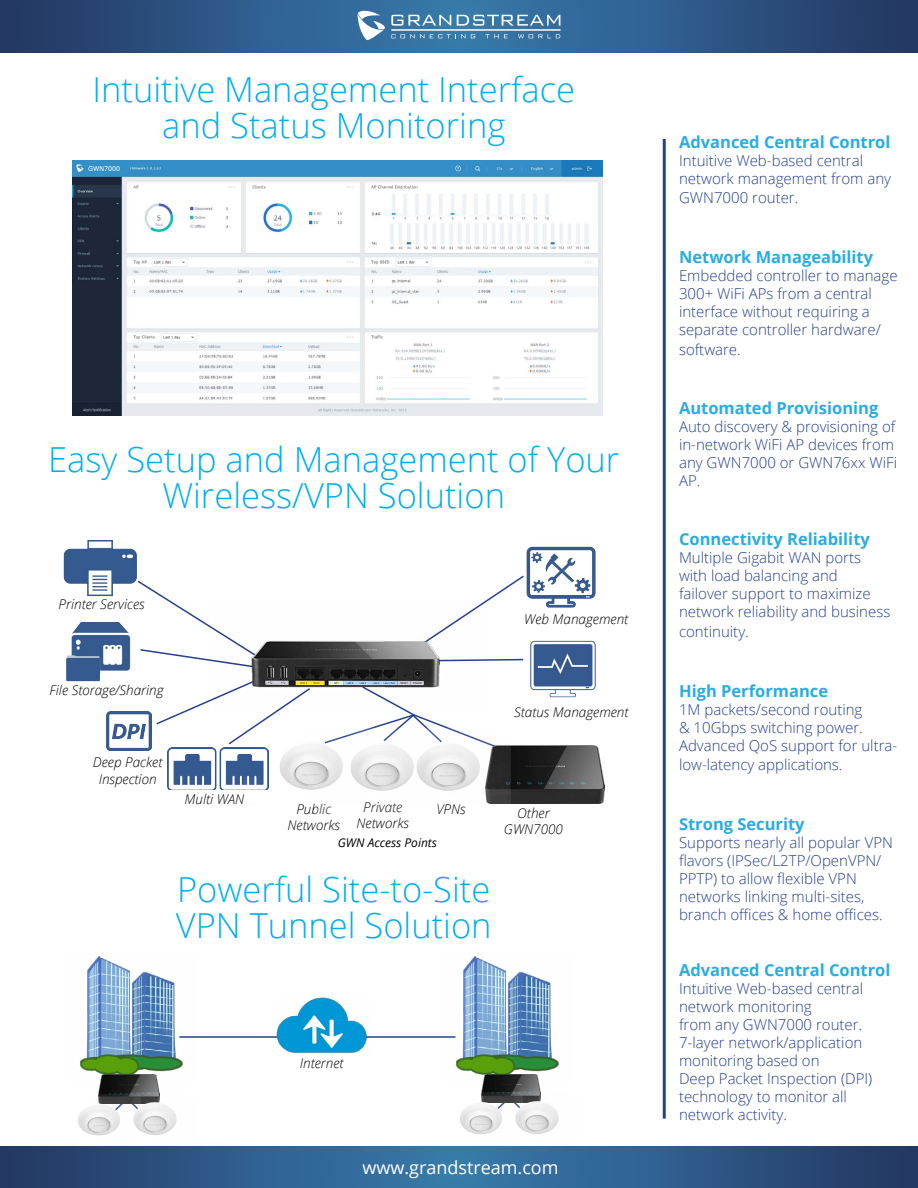
<style>
.page{position:relative;width:918px;height:1188px;background:#fff}
.page>*{position:absolute;margin:0;border:0;box-sizing:border-box;transform-origin:0 0}
.t1{font:300 34.5px/36px "Open Sans";color:#00aeef;text-align:center}
.t2{font:18px "Open Sans";color:#fff}
.t3{font:700 16.5px "Open Sans";color:#2aace2}
.t4{font:300 15px/18px "Open Sans";color:#25408f}
.t5{font:italic 300 13.5px/16.2px "Open Sans";color:#000;text-align:center}
.t6{font:italic 12px "Open Sans";color:#000}
</style>
<div class="page">
<svg style="left:0;top:0;width:918px;height:52px;background:#2e5786"></svg>
<svg style="left:0;top:1146px;width:918px;height:42px;background:#2d5988"></svg>
<svg style="left:357px;top:11px;width:28px;height:29px"></svg>
<svg style="left:391px;top:15px;width:60px;height:11px"></svg>
<svg style="left:457px;top:15px;width:103px;height:11px"></svg>
<svg style="left:391px;top:34px;width:33px;height:4px"></svg>
<svg style="left:430px;top:34px;width:45px;height:4px"></svg>
<svg style="left:486px;top:34px;width:22px;height:4px"></svg>
<svg style="left:518px;top:34px;width:42px;height:4px"></svg>
<hr style="left:391px;top:30px;width:170px;height:1px;background:#fff">
<hr style="left:179px;top:1036px;width:132px;height:2px;background:#25408f">
<div style="left:663px;top:139px;width:3px;height:980px;border:2px solid #25408f"></div>
<img style="left:73px;top:160px;width:530px;height:256px">
<img style="left:80px;top:956px;width:117px;height:118px">
<hr style="left:353px;top:1036px;width:102px;height:2px;background:#25408f">
<img style="left:445px;top:956px;width:114px;height:119px">
<img style="left:276px;top:997px;width:95px;height:56px">
<img style="left:482px;top:1074px;width:58px;height:19px">
<img style="left:460px;top:1093px;width:32px;height:41px">
<img style="left:492px;top:1092px;width:67px;height:42px">
<img style="left:99px;top:1074px;width:60px;height:20px">
<img style="left:78px;top:1094px;width:32px;height:42px">
<img style="left:110px;top:1093px;width:67px;height:42px">
<svg style="left:486px;top:575px;width:38px;height:27px"></svg>
<svg style="left:486px;top:658px;width:38px;height:3px"></svg>
<img style="left:530px;top:640px;width:66px;height:58px">
<img style="left:526px;top:546px;width:70px;height:62px">
<img style="left:167px;top:747px;width:78px;height:42px">
<img style="left:63px;top:540px;width:74px;height:57px">
<img style="left:66px;top:622px;width:65px;height:60px">
<svg style="left:136px;top:579px;width:141px;height:167px"></svg>
<img style="left:510px;top:746px;width:94px;height:57px">
<svg style="left:373px;top:712px;width:79px;height:17px"></svg>
<img style="left:215px;top:600px;width:271px;height:112px">
<img style="left:245px;top:727px;width:128px;height:63px">
<img style="left:315px;top:729px;width:67px;height:62px">
<img style="left:382px;top:729px;width:128px;height:75px">
<img style="left:106px;top:712px;width:45px;height:39px">
<h1 class="t1" style="left:92px;top:71px;width:484px">Intuitive Management Interface and Status Monitoring</h1>
<h1 class="t1" style="left:48px;top:441px;width:573px">Easy Setup and Management of Your<br>Wireless/VPN Solution</h1>
<p class="t5" style="left:59px;top:596px;width:88px">Printer Services</p>
<p class="t5" style="left:524px;top:611px;width:106px">Web Management</p>
<p class="t5" style="left:49px;top:681px;width:116px">File Storage/Sharing</p>
<p class="t5" style="left:514px;top:703px;width:116px">Status Management</p>
<p class="t5" style="left:93px;top:754px;width:71px">Deep Packet<br>Inspection</p>
<p class="t5" style="left:185px;top:790px;width:61px">Multi WAN</p>
<p class="t5" style="left:288px;top:800px;width:54px">Public<br>Networks</p>
<p class="t5" style="left:357px;top:799px;width:54px">Private<br>Networks</p>
<p class="t5" style="left:437px;top:800px;width:31px">VPNs</p>
<p class="t5" style="left:504px;top:804px;width:61px">Other<br>GWN7000</p>
<p class="t6" style="left:338px;top:835px;width:101px">GWN Access Points</p>
<h1 class="t1" style="left:176px;top:871px;width:317px;text-align:left">Powerful Site-to-Site<br>VPN Tunnel Solution</h1>
<p class="t5" style="left:300px;top:1054px;width:45px">Internet</p>
<p class="t2" style="left:362px;top:1155px;width:198px">www.grandstream.com</p>
<p class="t3" style="left:679px;top:130px;width:213px">Advanced Central Control</p>
<p class="t4" style="left:679px;top:151px;width:214px">Intuitive Web-based central network management from any</p>
<p class="t4" style="left:679px;top:189px;width:121px">GWN7000 router.</p>
<p class="t3" style="left:679px;top:245px;width:196px">Network Manageability</p>
<p class="t4" style="left:679px;top:266px;width:220px">Embedded controller to manage<br>300+ WiFi APs from a central interface without requiring a separate controller hardware/</p>
<p class="t4" style="left:679px;top:340px;width:63px">software.</p>
<p class="t3" style="left:679px;top:396px;width:201px">Automated Provisioning</p>
<p class="t4" style="left:679px;top:417px;width:220px">Auto discovery &amp; provisioning of in-network WiFi AP devices from any GWN7000 or GWN76xx WiFi<br>AP.</p>
<p class="t3" style="left:679px;top:528px;width:192px">Connectivity Reliability</p>
<p class="t4" style="left:679px;top:549px;width:213px">Multiple Gigabit WAN ports with load balancing and failover support to maximize network reliability and business</p>
<p class="t4" style="left:679px;top:622px;width:71px">continuity.</p>
<p class="t3" style="left:679px;top:679px;width:151px">High Performance</p>
<p class="t4" style="left:679px;top:700px;width:220px">1M packets/second routing<br>&amp; 10Gbps switching power.<br>Advanced QoS support for ultra-</p>
<p class="t4" style="left:679px;top:756px;width:165px">low-latency applications.</p>
<p class="t3" style="left:679px;top:812px;width:127px">Strong Security</p>
<p class="t4" style="left:679px;top:833px;width:215px">Supports nearly all popular VPN flavors (IPSec/L2TP/OpenVPN/<br>PPTP) to allow flexible VPN networks linking multi-sites, branch offices &amp; home offices.</p>
<p class="t3" style="left:679px;top:958px;width:213px">Advanced Central Control</p>
<p class="t4" style="left:679px;top:979px;width:195px">Intuitive Web-based central network monitoring<br>from any GWN7000 router.<br>7-layer network/application monitoring based on<br>Deep Packet Inspection (DPI) technology to monitor all network activity.</p>
</div>
